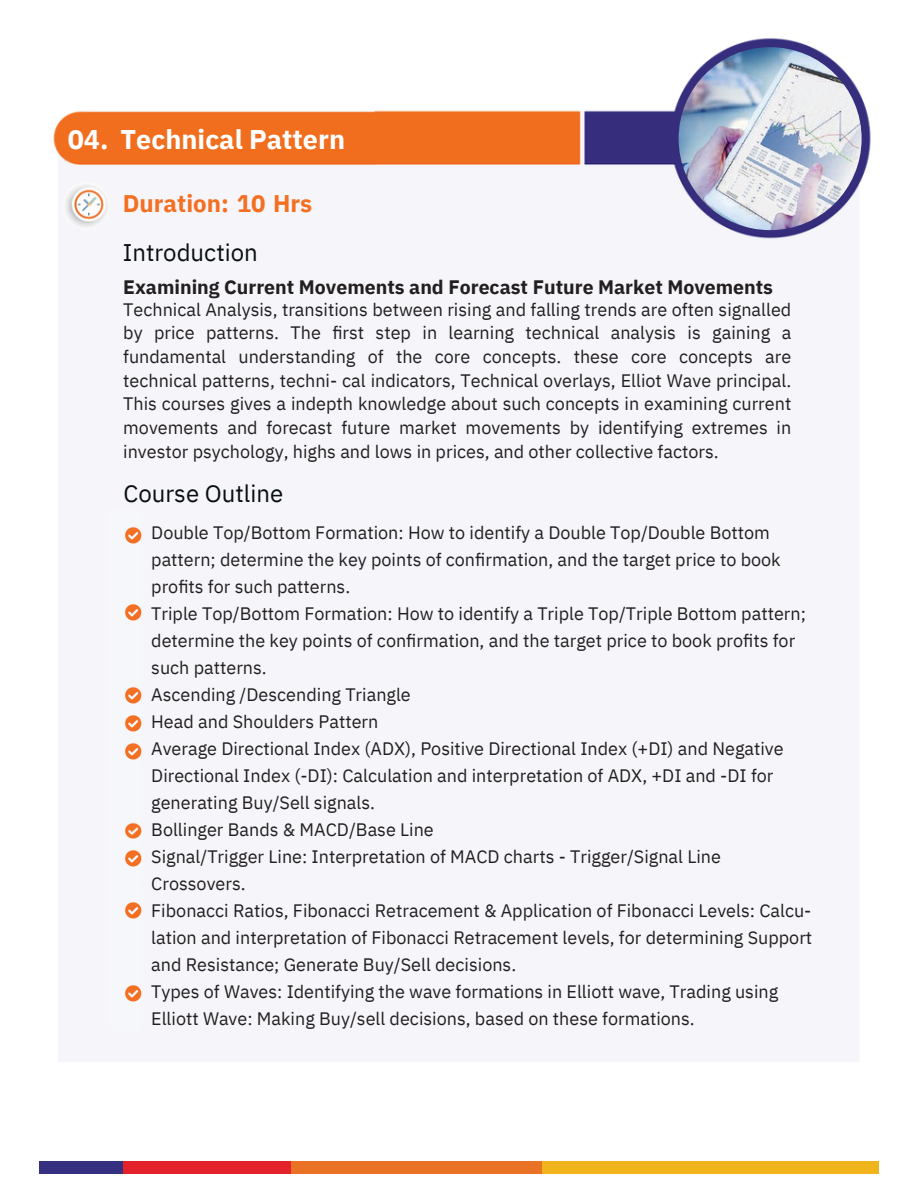
<style>
.page{position:relative;width:918px;height:1188px;background:#fff}
.page>*{position:absolute;margin:0;border:0;box-sizing:border-box;transform-origin:0 0}
.t1{font:700 27px "IBM Plex Sans";color:#fff}
.t2{font:700 24px/49.5px "IBM Plex Sans";color:#f36f21}
.t3{font:24px "IBM Plex Sans";color:#0a0f10}
.t4{font:700 19.5px "IBM Plex Sans";color:#231f20}
.t5{font:18px/23.7px "IBM Plex Sans";color:#231f20}
.s1{font-weight:400;color:#0a0f10}
</style>
<div class="page">
<div style="left:124px;top:1162px;width:167px;height:11px;background:#e4222c"></div>
<div style="left:40px;top:1162px;width:83px;height:11px;background:#353180"></div>
<div style="left:291px;top:1162px;width:251px;height:11px;background:#e97226"></div>
<div style="left:542px;top:1162px;width:336px;height:11px;background:#f0b41d"></div>
<img style="left:53px;top:38px;width:818px;height:962px">
<img style="left:679px;top:47px;width:183px;height:183px;border-radius:50%">
<div style="left:106px;top:509px;width:35px;height:521px;background:#f6f7fb"></div>
<img style="left:125px;top:985px;width:16px;height:16px">
<img style="left:125px;top:902px;width:16px;height:16px">
<img style="left:125px;top:822px;width:16px;height:17px">
<img style="left:125px;top:850px;width:16px;height:16px">
<img style="left:125px;top:715px;width:16px;height:16px">
<img style="left:125px;top:743px;width:16px;height:16px">
<img style="left:125px;top:687px;width:16px;height:17px">
<img style="left:125px;top:604px;width:16px;height:17px">
<img style="left:125px;top:527px;width:16px;height:17px">
<p class="t1" style="left:68px;top:121px;width:279px">04. Technical Pattern</p>
<p class="t2" style="left:123px;top:178px;width:191px">Duration: 10 Hrs<br><span class="s1">Introduction</span></p>
<p class="t4" style="left:123px;top:274px;width:651px">Examining Current Movements and Forecast Future Market Movements</p>
<p class="t5" style="left:123px;top:297px;width:670px;text-align:justify">Technical Analysis, transitions between rising and falling trends are often signalled by price patterns. The first step in learning technical analysis is gaining a fundamental understanding of the core concepts. these core concepts are technical patterns, techni- cal indicators, Technical overlays, Elliot Wave principal.<br>This courses gives a indepth knowledge about such concepts in examining current movements and forecast future market movements by identifying extremes in investor psychology, highs and lows in prices, and other collective factors.</p>
<p class="t3" style="left:124px;top:478px;width:161px">Course Outline</p>
<h1 class="t5" style="left:151px;top:519px;width:631px;line-height:27px">Double Top/Bottom Formation: How to identify a Double Top/Double Bottom pattern; determine the key points of confirmation, and the target price to book profits for such patterns.</h1>
<h2 class="t5" style="left:151px;top:601px;width:656px">Triple Top/Bottom Formation: How to identify a Triple Top/Triple Bottom pattern;</h2>
<p class="t5" style="left:151px;top:628px;width:646px">determine the key points of confirmation, and the target price to book profits for</p>
<h3 class="t5" style="left:151px;top:655px;width:117px">such patterns.</h3>
<p class="t5" style="left:151px;top:682px;width:261px">Ascending /Descending Triangle</p>
<h2 class="t5" style="left:151px;top:709px;width:229px">Head and Shoulders Pattern</h2>
<p class="t5" style="left:151px;top:735px;width:634px;line-height:27px">Average Directional Index (ADX), Positive Directional Index (+DI) and Negative<br>Directional Index (-DI): Calculation and interpretation of ADX, +DI and -DI for generating Buy/Sell signals.</p>
<p class="t5" style="left:151px;top:817px;width:284px">Bollinger Bands &amp; MACD/Base Line</p>
<p class="t5" style="left:151px;top:843px;width:571px;line-height:27px">Signal/Trigger Line: Interpretation of MACD charts - Trigger/Signal Line<br>Crossovers.</p>
<p class="t5" style="left:151px;top:898px;width:662px">Fibonacci Ratios, Fibonacci Retracement &amp; Application of Fibonacci Levels: Calcu-</p>
<p class="t5" style="left:151px;top:925px;width:663px">lation and interpretation of Fibonacci Retracement levels, for determining Support</p>
<p class="t5" style="left:151px;top:952px;width:367px">and Resistance; Generate Buy/Sell decisions.</p>
<p class="t5" style="left:151px;top:979px;width:629px">Types of Waves: Identifying the wave formations in Elliott wave, Trading using</p>
<p class="t5" style="left:151px;top:1006px;width:545px">Elliott Wave: Making Buy/sell decisions, based on these formations.</p>
</div>
